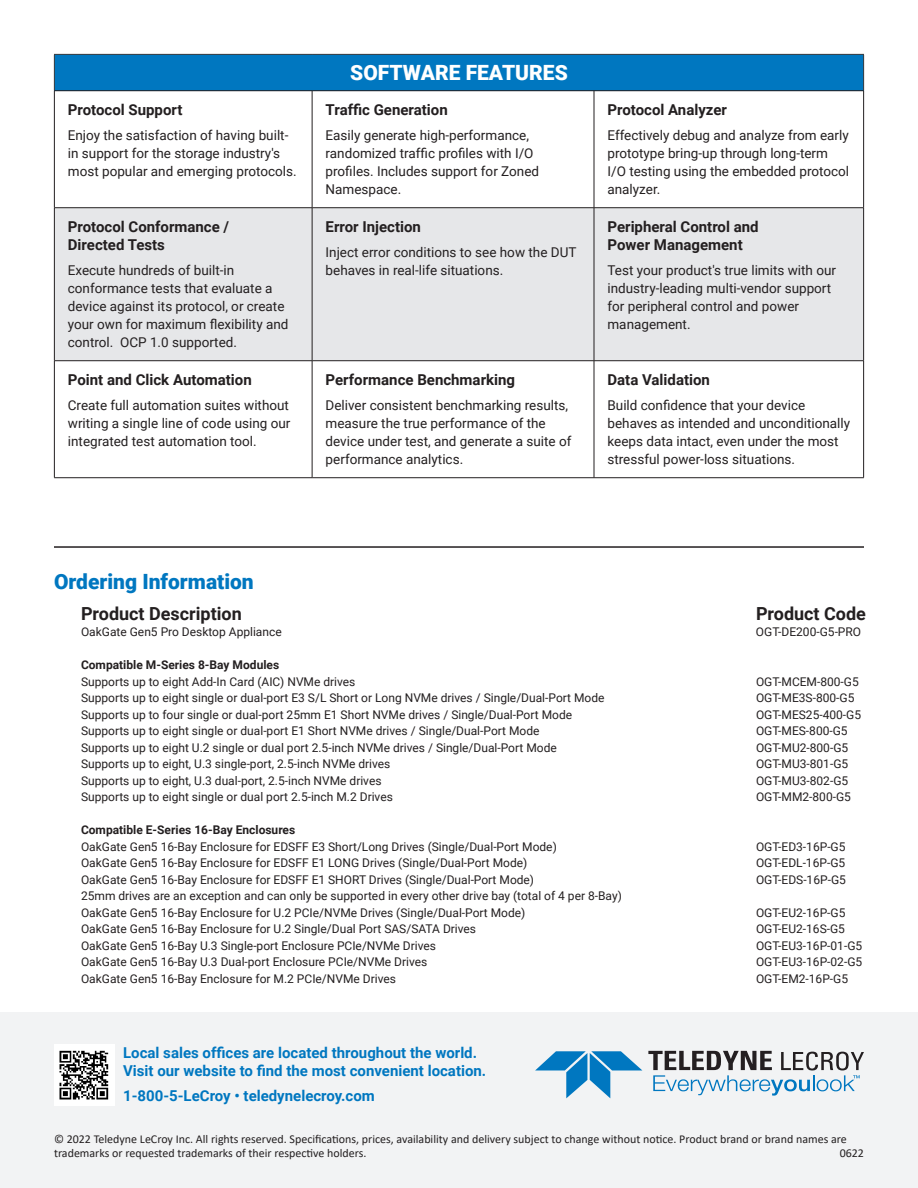
<style>
.page{position:relative;width:918px;height:1188px;background:#fff}
.page>*{position:absolute;margin:0;border:0;box-sizing:border-box;transform-origin:0 0}
.t1{font:900 21px "Roboto";color:#0077c0}
.t2{font:900 21px "Roboto";color:#fff}
.t3{font:700 18px "Roboto";color:#231f20}
.t4{font:700 15px/18px "Roboto";color:#231f20}
.t5{font:700 15px/18px "Roboto";color:#0077c0}
.t6{font:13.5px/18px "Roboto";color:#231f20}
.t7{font:12px "Roboto";color:#231f20}
.t8{font:12px/14.4px "Calibri";color:#231f20}
.t9{font:700 12px "Roboto";color:#231f20}
</style>
<div class="page">
<div style="left:0;top:1012px;width:918px;height:176px;background:#f2f3f4"></div>
<svg style="left:648px;top:1051px;width:216px;height:45px"></svg>
<svg style="left:535px;top:1051px;width:107px;height:47px"></svg>
<img style="left:54px;top:1044px;width:61px;height:61px">
<hr style="left:54px;top:546px;width:810px;height:2px;background:#231f20">
<div style="left:54px;top:54px;width:810px;height:37px;background:#0077c0"></div>
<div style="left:55px;top:208px;width:808px;height:152px;background:#e6e7e9"></div>
<hr style="left:54px;top:54px;width:258px;height:1px;background:#3e3e3f">
<hr style="left:54px;top:55px;width:1px;height:36px;background:#3e3e3f">
<hr style="left:312px;top:54px;width:282px;height:1px;background:#3e3e3f">
<hr style="left:594px;top:54px;width:270px;height:1px;background:#3e3e3f">
<hr style="left:863px;top:55px;width:1px;height:36px;background:#3e3e3f">
<hr style="left:54px;top:90px;width:258px;height:1px;background:#231f20">
<hr style="left:54px;top:91px;width:1px;height:117px;background:#231f20">
<hr style="left:312px;top:90px;width:282px;height:1px;background:#231f20">
<hr style="left:312px;top:91px;width:1px;height:117px;background:#231f20">
<hr style="left:594px;top:90px;width:270px;height:1px;background:#231f20">
<hr style="left:594px;top:91px;width:1px;height:117px;background:#231f20">
<hr style="left:863px;top:91px;width:1px;height:117px;background:#231f20">
<hr style="left:54px;top:207px;width:258px;height:1px;background:#231f20">
<hr style="left:54px;top:208px;width:1px;height:153px;background:#231f20">
<hr style="left:312px;top:207px;width:282px;height:1px;background:#231f20">
<hr style="left:312px;top:208px;width:1px;height:153px;background:#231f20">
<hr style="left:594px;top:207px;width:270px;height:1px;background:#231f20">
<hr style="left:594px;top:208px;width:1px;height:153px;background:#231f20">
<hr style="left:863px;top:208px;width:1px;height:153px;background:#231f20">
<hr style="left:54px;top:360px;width:258px;height:1px;background:#231f20">
<hr style="left:54px;top:361px;width:1px;height:117px;background:#231f20">
<hr style="left:312px;top:360px;width:282px;height:1px;background:#231f20">
<hr style="left:312px;top:361px;width:1px;height:117px;background:#231f20">
<hr style="left:594px;top:360px;width:270px;height:1px;background:#231f20">
<hr style="left:594px;top:361px;width:1px;height:117px;background:#231f20">
<hr style="left:863px;top:361px;width:1px;height:117px;background:#231f20">
<hr style="left:54px;top:477px;width:258px;height:1px;background:#231f20">
<hr style="left:312px;top:477px;width:282px;height:1px;background:#231f20">
<hr style="left:594px;top:477px;width:270px;height:1px;background:#231f20">
<p class="t4" style="left:68px;top:101px;width:116px">Protocol Support</p>
<p class="t6" style="left:68px;top:126px;width:230px">Enjoy the satisfaction of having built&shy;in support for the storage industry's most popular and emerging protocols.</p>
<p class="t4" style="left:68px;top:218px;width:163px">Protocol Conformance /<br>Directed Tests</p>
<p class="t6" style="left:68px;top:261px;width:222px">Execute hundreds of built-in conformance tests that evaluate a device against its protocol, or create your own for maximum flexibility and control. OCP 1.0 supported.</p>
<p class="t4" style="left:68px;top:371px;width:185px">Point and Click Automation</p>
<p class="t6" style="left:68px;top:396px;width:224px;text-align:justify">Create full automation suites without writing a single line of code using our integrated test automation tool.</p>
<p class="t2" style="left:350px;top:58px;width:219px">SOFTWARE FEATURES</p>
<p class="t4" style="left:326px;top:101px;width:124px">Traffic Generation</p>
<p class="t6" style="left:326px;top:126px;width:215px">Easily generate high-performance, randomized traffic profiles with I/O profiles. Includes support for Zoned<br>Namespace.</p>
<p class="t4" style="left:326px;top:218px;width:97px">Error Injection</p>
<p class="t6" style="left:326px;top:243px;width:252px">Inject error conditions to see how the DUT behaves in real-life situations.</p>
<p class="t4" style="left:326px;top:371px;width:191px">Performance Benchmarking</p>
<p class="t6" style="left:326px;top:396px;width:247px">Deliver consistent benchmarking results, measure the true performance of the device under test, and generate a suite of performance analytics.</p>
<p class="t4" style="left:608px;top:101px;width:121px">Protocol Analyzer</p>
<p class="t6" style="left:608px;top:126px;width:243px">Effectively debug and analyze from early prototype bring-up through long-term<br>I/O testing using the embedded protocol analyzer.</p>
<p class="t4" style="left:608px;top:218px;width:153px">Peripheral Control and<br>Power Management</p>
<p class="t6" style="left:608px;top:261px;width:230px">Test your product's true limits with our industry-leading multi-vendor support for peripheral control and power management.</p>
<p class="t4" style="left:608px;top:371px;width:104px">Data Validation</p>
<p class="t6" style="left:608px;top:396px;width:244px">Build confidence that your device behaves as intended and unconditionally keeps data intact, even under the most stressful power-loss situations.</p>
<p class="t1" style="left:54px;top:567px;width:201px">Ordering Information</p>
<p class="t3" style="left:81px;top:601px;width:162px">Product Description</p>
<p class="t3" style="left:756px;top:601px;width:112px">Product Code</p>
<p class="t7" style="left:81px;top:624px;width:202px">OakGate Gen5 Pro Desktop Appliance</p>
<p class="t7" style="left:756px;top:624px;width:107px">OGT-DE200-G5-PRO</p>
<p class="t9" style="left:81px;top:657px;width:200px">Compatible M-Series 8-Bay Modules</p>
<p class="t7" style="left:81px;top:673px;width:276px">Supports up to eight Add-In Card (AIC) NVMe drives</p>
<p class="t7" style="left:756px;top:673px;width:104px">OGT-MCEM-800-G5</p>
<p class="t7" style="left:81px;top:690px;width:525px">Supports up to eight single or dual-port E3 S/L Short or Long NVMe drives / Single/Dual-Port Mode</p>
<p class="t7" style="left:756px;top:690px;width:100px">OGT-ME3S-800-G5</p>
<p class="t7" style="left:81px;top:706px;width:493px">Supports up to four single or dual-port 25mm E1 Short NVMe drives / Single/Dual-Port Mode</p>
<p class="t7" style="left:756px;top:706px;width:107px">OGT-MES25-400-G5</p>
<p class="t7" style="left:81px;top:723px;width:460px">Supports up to eight single or dual-port E1 Short NVMe drives / Single/Dual-Port Mode</p>
<p class="t7" style="left:756px;top:723px;width:93px">OGT-MES-800-G5</p>
<p class="t7" style="left:81px;top:739px;width:477px">Supports up to eight U.2 single or dual port 2.5-inch NVMe drives / Single/Dual-Port Mode</p>
<p class="t7" style="left:756px;top:739px;width:94px">OGT-MU2-800-G5</p>
<p class="t7" style="left:81px;top:756px;width:311px">Supports up to eight, U.3 single-port, 2.5-inch NVMe drives</p>
<p class="t7" style="left:756px;top:756px;width:94px">OGT-MU3-801-G5</p>
<p class="t7" style="left:81px;top:772px;width:302px">Supports up to eight, U.3 dual-port, 2.5-inch NVMe drives</p>
<p class="t7" style="left:756px;top:772px;width:94px">OGT-MU3-802-G5</p>
<p class="t7" style="left:81px;top:789px;width:313px">Supports up to eight single or dual port 2.5-inch M.2 Drives</p>
<p class="t7" style="left:756px;top:789px;width:97px">OGT-MM2-800-G5</p>
<p class="t9" style="left:81px;top:822px;width:216px">Compatible E-Series 16-Bay Enclosures</p>
<p class="t7" style="left:81px;top:838px;width:477px">OakGate Gen5 16-Bay Enclosure for EDSFF E3 Short/Long Drives (Single/Dual-Port Mode)</p>
<p class="t7" style="left:756px;top:838px;width:91px">OGT-ED3-16P-G5</p>
<p class="t7" style="left:81px;top:855px;width:448px">OakGate Gen5 16-Bay Enclosure for EDSFF E1 LONG Drives (Single/Dual-Port Mode)</p>
<p class="t7" style="left:756px;top:855px;width:91px">OGT-EDL-16P-G5</p>
<p class="t7" style="left:81px;top:871px;width:455px">OakGate Gen5 16-Bay Enclosure for EDSFF E1 SHORT Drives (Single/Dual-Port Mode)</p>
<p class="t7" style="left:756px;top:871px;width:91px">OGT-EDS-16P-G5</p>
<p class="t7" style="left:81px;top:888px;width:542px">25mm drives are an exception and can only be supported in every other drive bay (total of 4 per 8-Bay)</p>
<p class="t7" style="left:81px;top:904px;width:446px">OakGate Gen5 16-Bay Enclosure for U.2 PCIe/NVMe Drives (Single/Dual-Port Mode)</p>
<p class="t7" style="left:756px;top:904px;width:91px">OGT-EU2-16P-G5</p>
<p class="t7" style="left:81px;top:921px;width:397px">OakGate Gen5 16-Bay Enclosure for U.2 Single/Dual Port SAS/SATA Drives</p>
<p class="t7" style="left:756px;top:921px;width:91px">OGT-EU2-16S-G5</p>
<p class="t7" style="left:81px;top:937px;width:357px">OakGate Gen5 16-Bay U.3 Single-port Enclosure PCIe/NVMe Drives</p>
<p class="t7" style="left:756px;top:937px;width:108px">OGT-EU3-16P-01-G5</p>
<p class="t7" style="left:81px;top:954px;width:348px">OakGate Gen5 16-Bay U.3 Dual-port Enclosure PCIe/NVMe Drives</p>
<p class="t7" style="left:756px;top:954px;width:108px">OGT-EU3-16P-02-G5</p>
<p class="t7" style="left:81px;top:970px;width:317px">OakGate Gen5 16-Bay Enclosure for M.2 PCIe/NVMe Drives</p>
<p class="t7" style="left:756px;top:970px;width:94px">OGT-EM2-16P-G5</p>
<p class="t5" style="left:123px;top:1043px;width:365px">Local sales offices are located throughout the world.<br>Visit our website to find the most convenient location.</p>
<p class="t5" style="left:123px;top:1086px;width:253px">1-800-5-LeCroy • teledynelecroy.com</p>
<p class="t8" style="left:54px;top:1132px;width:794px">© 2022 Teledyne LeCroy Inc. All rights reserved. Specifications, prices, availability and delivery subject to change without notice. Product brand or brand names are trademarks or requested trademarks of their respective holders.</p>
<p class="t8" style="left:840px;top:1146px;width:26px">0622</p>
</div>
